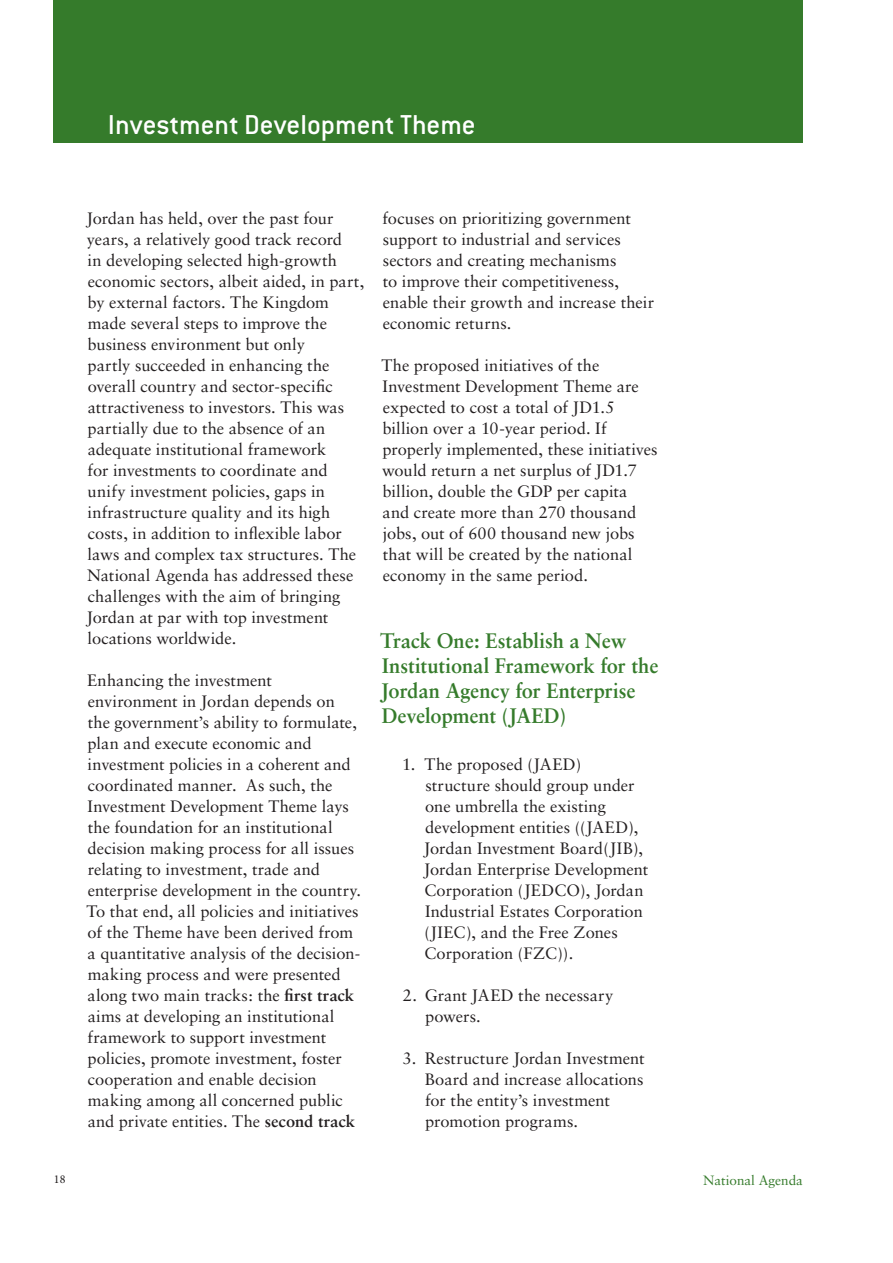
<style>
.page{position:relative;width:893px;height:1263px;background:#fff}
.page>*{position:absolute;margin:0;border:0;box-sizing:border-box;transform-origin:0 0}
.t1{font:500 30px "Conduit ITC";color:#fff}
.t2{font:700 21px/25.2px "Sabon";letter-spacing:-.005em;color:#357b2b;scale:.96 1}
.t3{font:16.5px/21px "Sabon";color:#231f20}
.t4{font:13.5px "Sabon";color:#357b2b}
.t5{font:12px "Minion Pro";color:#231f20}
.s1{font-weight:700}
</style>
<div class="page">
<div style="left:53px;top:0;width:750px;height:142px;background:#357b2b"></div>
<h1 class="t1" style="left:108px;top:107px;width:369px">Investment Development Theme</h1>
<p class="t5" style="left:54px;top:1172px;width:13px">18</p>
<p class="t3" style="left:86px;top:207px;width:279px">Jordan has held, over the past four years, a relatively good track record<br>in developing selected high-growth economic sectors, albeit aided, in part, by external factors. The Kingdom made several steps to improve the business environment but only<br>partly succeeded in enhancing the overall country and sector-specific attractiveness to investors. This was partially due to the absence of an adequate institutional framework<br>for investments to coordinate and unify investment policies, gaps in infrastructure quality and its high costs, in addition to inflexible labor laws and complex tax structures. The National Agenda has addressed these challenges with the aim of bringing Jordan at par with top investment locations worldwide.</p>
<p class="t3" style="left:87px;top:669px;width:276px">Enhancing the investment environment in Jordan depends on<br>the government’s ability to formulate, plan and execute economic and investment policies in a coherent and coordinated manner. As such, the Investment Development Theme lays the foundation for an institutional decision making process for all issues relating to investment, trade and enterprise development in the country.<br>To that end, all policies and initiatives of the Theme have been derived from a quantitative analysis of the decision&shy;making process and were presented along two main tracks: the <span class="s1">first track </span>aims at developing an institutional framework to support investment policies, promote investment, foster cooperation and enable decision making among all concerned public and private entities. The <span class="s1">second track</span></p>
<p class="t3" style="left:383px;top:207px;width:273px">focuses on prioritizing government support to industrial and services sectors and creating mechanisms<br>to improve their competitiveness, enable their growth and increase their economic returns.</p>
<p class="t3" style="left:381px;top:354px;width:278px">The proposed initiatives of the Investment Development Theme are expected to cost a total of JD1.5 billion over a 10-year period. If properly implemented, these initiatives would return a net surplus of JD1.7 billion, double the GDP per capita<br>and create more than 270 thousand jobs, out of 600 thousand new jobs that will be created by the national economy in the same period.</p>
<p class="t2" style="left:380px;top:627px;width:291px">Track One: Establish a New<br>Institutional Framework for the<br>Jordan Agency for Enterprise<br>Development (JAED)</p>
<p class="t3" style="left:424px;top:753px;width:226px;text-indent:-22px">1. The proposed (JAED) structure should group under one umbrella the existing development entities ((JAED),<br>Jordan Investment Board(JIB),<br>Jordan Enterprise Development<br>Corporation (JEDCO), Jordan<br>Industrial Estates Corporation (JIEC), and the Free Zones<br>Corporation (FZC)).</p>
<p class="t3" style="left:425px;top:984px;width:190px;text-indent:-22px">2. Grant JAED the necessary powers.</p>
<p class="t3" style="left:425px;top:1047px;width:221px;text-indent:-22px">3. Restructure Jordan Investment<br>Board and increase allocations for the entity’s investment promotion programs.</p>
<p class="t4" style="left:703px;top:1172px;width:101px">National Agenda</p>
</div>
